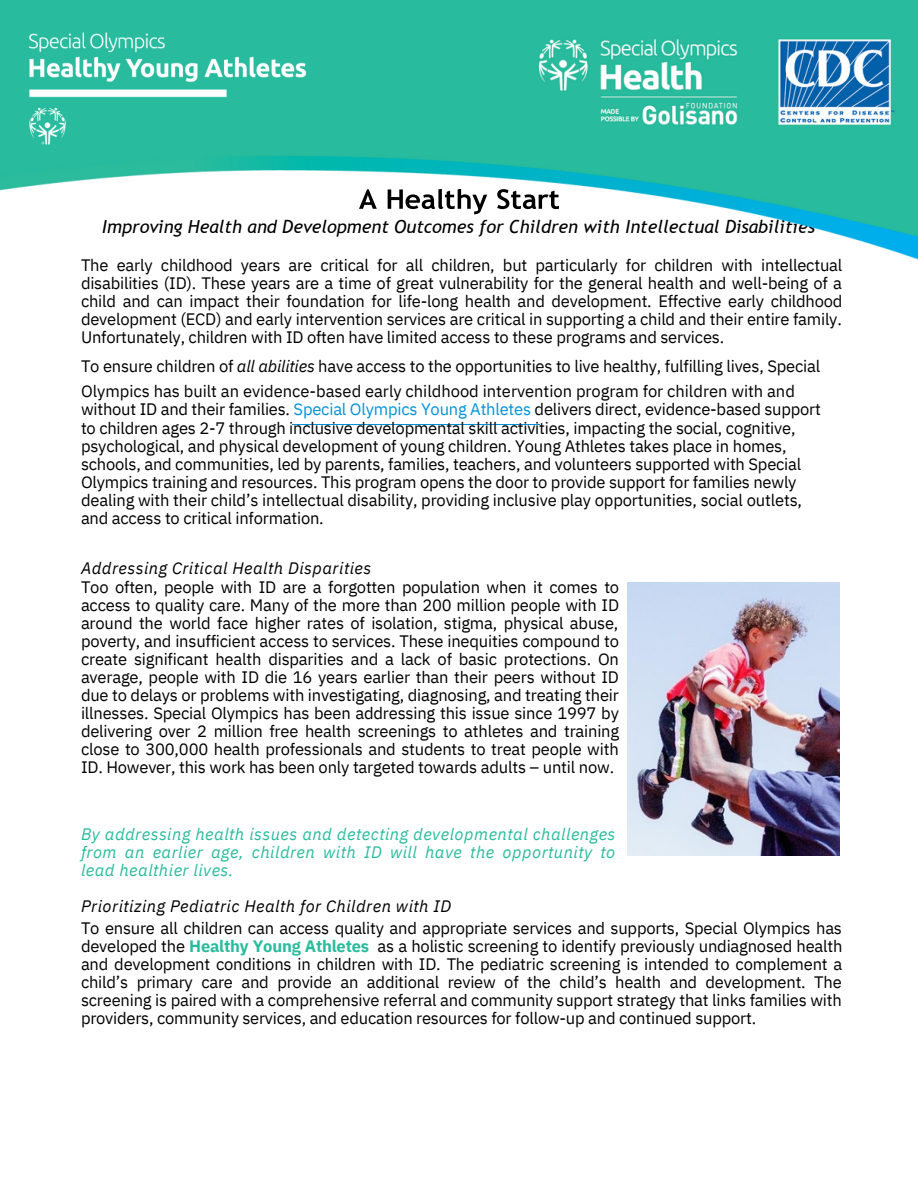
<style>
.page{position:relative;width:918px;height:1188px;background:#fff}
.page>*{position:absolute;margin:0;border:0;box-sizing:border-box;transform-origin:0 0}
.t1{font:italic 18px "Trebuchet MS";color:#000}
.t2{font:16.5px/18px "IBM Plex Sans";letter-spacing:-.015em;color:#000;text-align:justify}
.t3{font:italic 16.5px/18px "IBM Plex Sans";letter-spacing:.03em;color:#29bb9d;text-align:justify}
.t4{font:italic 16.5px "IBM Plex Sans";letter-spacing:.03em;color:#000}
.s1{font-style:italic}
.s2{color:#0093d9}
.s3{font-weight:700;color:#29bb9d}
</style>
<div class="page">
<hr style="left:292px;top:424px;width:248px;height:1px;background:#0093d9">
<img style="left:627px;top:583px;width:213px;height:272px">
<img style="left:0;top:0;width:918px;height:260px">
<img style="left:14px;top:17px;width:335px;height:148px">
<p class="t1" style="left:102px;top:217px;width:714px">Improving Health and Development Outcomes for Children with Intellectual Disabilities</p>
<p class="t2" style="left:81px;top:255px;width:763px">The early childhood years are critical for all children, but particularly for children with intellectual disabilities (ID). These years are a time of great vulnerability for the general health and well-being of a child and can impact their foundation for life-long health and development. Effective early childhood development (ECD) and early intervention services are critical in supporting a child and their entire family.<br>Unfortunately, children with ID often have limited access to these programs and services.</p>
<p class="t2" style="left:81px;top:357px;width:741px">To ensure children of <span class="s1">all abilities</span> have access to the opportunities to live healthy, fulfilling lives, Special</p>
<p class="t2" style="left:81px;top:381px;width:715px">Olympics has built an evidence-based early childhood intervention program for children with and</p>
<p class="t2" style="left:81px;top:399px;width:741px">without ID and their families. <span class="s2">Special Olympics Young Athletes</span> delivers direct, evidence-based support</p>
<p class="t2" style="left:81px;top:419px;width:716px">to children ages 2-7 through inclusive developmental skill activities, impacting the social, cognitive,</p>
<p class="t2" style="left:81px;top:437px;width:707px">psychological, and physical development of young children. Young Athletes takes place in homes,</p>
<p class="t2" style="left:81px;top:455px;width:722px">schools, and communities, led by parents, families, teachers, and volunteers supported with Special</p>
<p class="t2" style="left:81px;top:473px;width:717px">Olympics training and resources. This program opens the door to provide support for families newly</p>
<p class="t2" style="left:81px;top:491px;width:723px">dealing with their child’s intellectual disability, providing inclusive play opportunities, social outlets,</p>
<p class="t2" style="left:81px;top:509px;width:244px">and access to critical information.</p>
<p class="t4" style="left:81px;top:558px;width:292px">Addressing Critical Health Disparities</p>
<p class="t2" style="left:81px;top:578px;width:540px">Too often, people with ID are a forgotten population when it comes to access to quality care. Many of the more than 200 million people with ID around the world face higher rates of isolation, stigma, physical abuse, poverty, and insufficient access to services. These inequities compound to create significant health disparities and a lack of basic protections. On average, people with ID die 16 years earlier than their peers without ID due to delays or problems with investigating, diagnosing, and treating their illnesses. Special Olympics has been addressing this issue since 1997 by delivering over 2 million free health screenings to athletes and training close to 300,000 health professionals and students to treat people with ID. However, this work has been only targeted towards adults – until now.</p>
<p class="t3" style="left:81px;top:825px;width:536px">By addressing health issues and detecting developmental challenges from an earlier age, children with ID will have the opportunity to lead healthier lives.</p>
<p class="t4" style="left:81px;top:895px;width:372px">Prioritizing Pediatric Health for Children with ID</p>
<p class="t2" style="left:81px;top:919px;width:763px">To ensure all children can access quality and appropriate services and supports, Special Olympics has developed the <span class="s3">Healthy Young Athletes</span> as a holistic screening to identify previously undiagnosed health and development conditions in children with ID. The pediatric screening is intended to complement a child’s primary care and provide an additional review of the child’s health and development. The screening is paired with a comprehensive referral and community support strategy that links families with providers, community services, and education resources for follow-up and continued support.</p>
</div>
